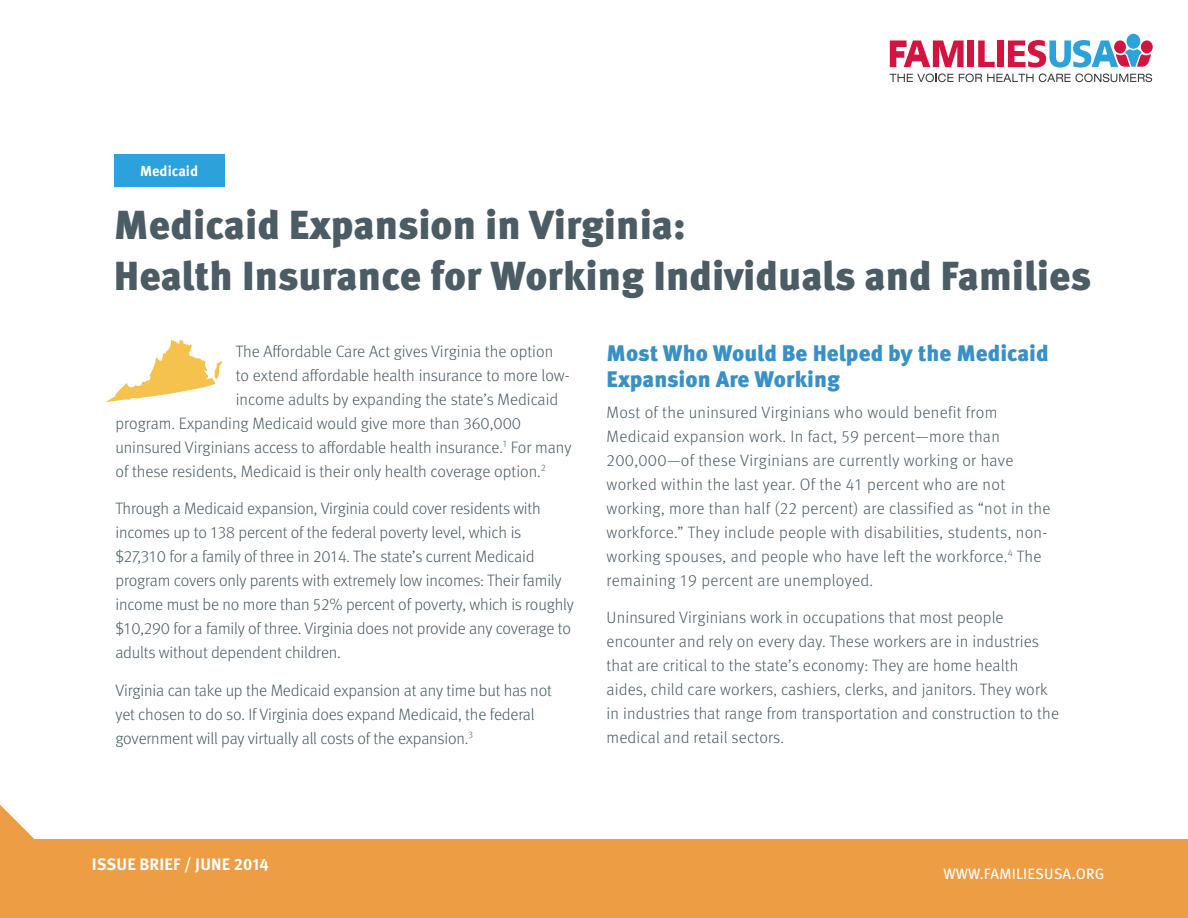
<style>
.page{position:relative;width:1188px;height:918px;background:#fff}
.page>*{position:absolute;margin:0;border:0;box-sizing:border-box;transform-origin:0 0}
.HEADLINE{font:900 40.5px/50.6px "Meta OT";color:#4b5c65}
.t1{font:900 22.5px/25.5px "Meta OT";color:#3990c5}
.BODY{font:300 16.5px/24px "Meta OT";color:#4b5c65}
.BODY-2{font:300 16.5px/24px "Meta OT";letter-spacing:.02em;color:#4b5c65}
.BODY-3{font:700 16.5px "Meta OT";letter-spacing:.01em;color:#fff}
.BODY-4{font:15px "Meta OT";letter-spacing:.01em;color:#fff}
.BODY-5{font:700 14.55px "Meta OT";color:#fff}
</style>
<div class="page">
<div style="left:968px;top:41px;width:6px;height:26px;background:#d31440"></div>
<svg style="left:978px;top:41px;width:17px;height:26px"></svg>
<div style="left:997px;top:41px;width:7px;height:26px;background:#d31440"></div>
<svg style="left:890px;top:74px;width:262px;height:8px"></svg>
<svg style="left:1141px;top:40px;width:12px;height:13px"></svg>
<div style="left:1127px;top:34px;width:13px;height:15px;background:#2ca1da;border-radius:50%"></div>
<svg style="left:1008px;top:40px;width:143px;height:28px"></svg>
<svg style="left:890px;top:41px;width:74px;height:26px"></svg>
<div style="left:0;top:839px;width:1188px;height:79px;background:#ed9d44"></div>
<svg style="left:0;top:805px;width:34px;height:34px"></svg>
<div style="left:114px;top:154px;width:110px;height:33px;background:#2ca1da"></div>
<svg style="left:105px;top:340px;width:117px;height:62px"></svg>
<p class="BODY-5" style="left:140px;top:162px;width:60px">Medicaid</p>
<p class="HEADLINE" style="left:114px;top:201px;width:979px">Medicaid Expansion in Virginia:<br>Health Insurance for Working Individuals and Families</p>
<p class="BODY" style="left:236px;top:340px;width:319px">The Affordable Care Act gives Virginia the option</p>
<p class="BODY" style="left:236px;top:364px;width:335px">to extend affordable health insurance to more low-</p>
<p class="BODY" style="left:236px;top:388px;width:324px">income adults by expanding the state’s Medicaid</p>
<p class="BODY" style="left:115px;top:412px;width:407px">program. Expanding Medicaid would give more than 360,000</p>
<p class="BODY" style="left:115px;top:436px;width:457px">uninsured Virginians access to affordable health insurance.<sup>1</sup> For many</p>
<p class="BODY" style="left:115px;top:460px;width:432px">of these residents, Medicaid is their only health coverage option.<sup>2</sup></p>
<p class="BODY" style="left:115px;top:497px;width:460px">Through a Medicaid expansion, Virginia could cover residents with incomes up to 138 percent of the federal poverty level, which is $27,310 for a family of three in 2014. The state’s current Medicaid program covers only parents with extremely low incomes: Their family income must be no more than 52% percent of poverty, which is roughly $10,290 for a family of three. Virginia does not provide any coverage to adults without dependent children.</p>
<p class="BODY" style="left:115px;top:679px;width:438px">Virginia can take up the Medicaid expansion at any time but has not yet chosen to do so. If Virginia does expand Medicaid, the federal government will pay virtually all costs of the expansion.<sup>3</sup></p>
<h1 class="t1" style="left:607px;top:342px;width:444px">Most Who Would Be Helped by the Medicaid<br>Expansion Are Working</h1>
<p class="BODY-2" style="left:607px;top:400px;width:445px">Most of the uninsured Virginians who would benefit from Medicaid expansion work. In fact, 59 percent—more than 200,000—of these Virginians are currently working or have worked within the last year. Of the 41 percent who are not working, more than half (22 percent) are classified as “not in the workforce.” They include people with disabilities, students, non&shy;working spouses, and people who have left the workforce.<sup>4</sup> The remaining 19 percent are unemployed.</p>
<p class="BODY" style="left:607px;top:606px;width:454px">Uninsured Virginians work in occupations that most people encounter and rely on every day. These workers are in industries that are critical to the state’s economy: They are home health aides, child care workers, cashiers, clerks, and janitors. They work in industries that range from transportation and construction to the medical and retail sectors.</p>
<p class="BODY-3" style="left:92px;top:853px;width:178px">ISSUE BRIEF / JUNE 2014</p>
<p class="BODY-4" style="left:943px;top:864px;width:163px">WWW.FAMILIESUSA.ORG</p>
</div>
